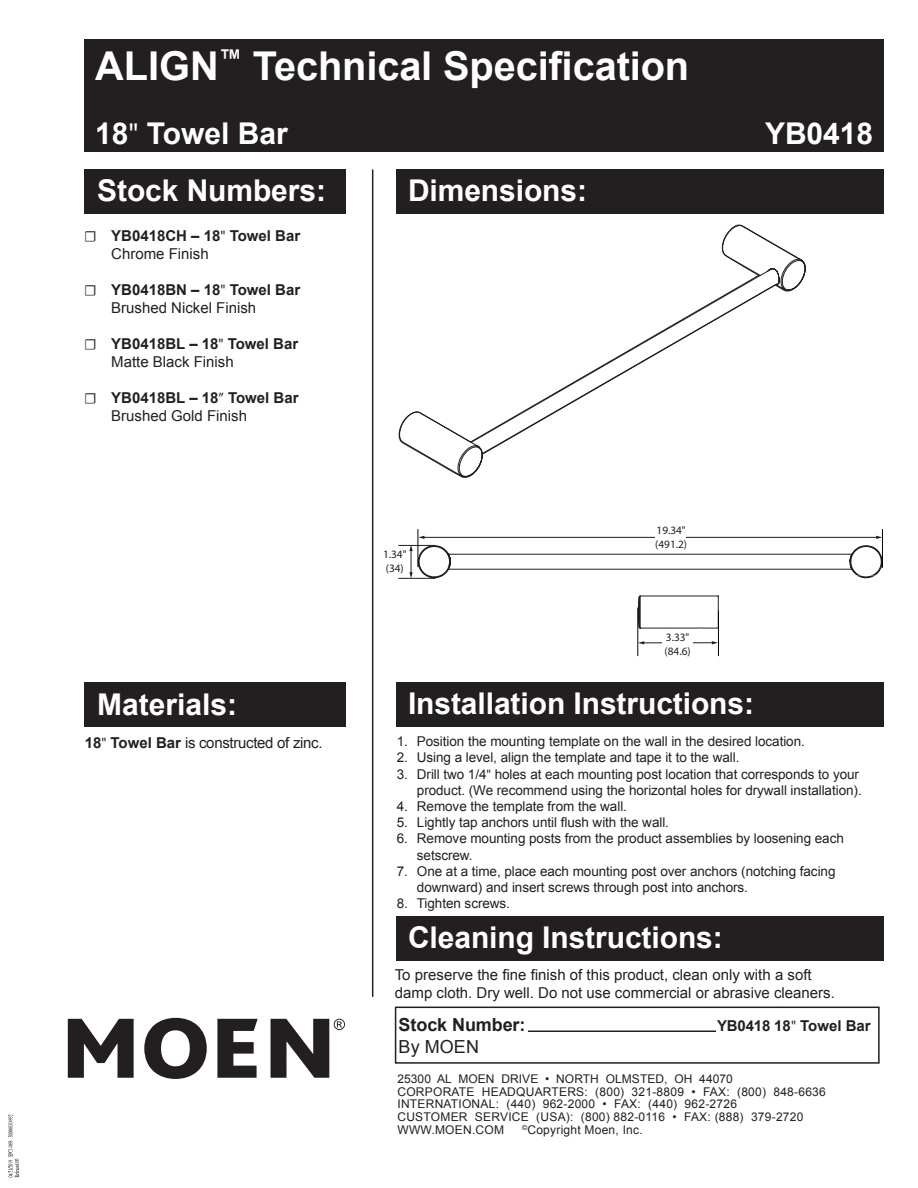
<style>
.page{position:relative;width:918px;height:1188px;background:#fff}
.page>*{position:absolute;margin:0;border:0;box-sizing:border-box;transform-origin:0 0}
.t1{font:700 39.75px "Arial";letter-spacing:-.005em;color:#fff}
.t2{font:700 30px "Arial";letter-spacing:-.005em;color:#fff}
.t3{font:700 18px "Arial";letter-spacing:-.005em;color:#231f20}
.t4{font:18px "Arial";letter-spacing:.005em;color:#231f20}
.t5{font:700 15px/18px "Arial";color:#231f20}
.t6{font:15px/18px "Arial";color:#231f20}
.t7{font:15px "Arial";letter-spacing:-.02em;color:#231f20}
.t8{font:13.5px/16.2px "Arial";letter-spacing:-.005em;color:#231f20}
.t9{font:12px/12.8px "Arial";letter-spacing:.02em;color:#231f20}
.t10{font:11.25px/13.5px "Myriad Pro";color:#211d1e}
.s1{font-family:"Myriad Pro";font-weight:400}
.s2{font-family:"Minion Pro";font-weight:400}
.s3{font-weight:400}
.s4{font-weight:700}
.s5{font-family:"Myriad Pro"}
</style>
<div class="page">
<div style="left:85px;top:169px;width:261px;height:45px;background:#231f20"></div>
<div style="left:85px;top:682px;width:261px;height:45px;background:#231f20"></div>
<div style="left:397px;top:169px;width:487px;height:45px;background:#231f20"></div>
<div style="left:397px;top:682px;width:487px;height:45px;background:#231f20"></div>
<div style="left:397px;top:916px;width:487px;height:45px;background:#231f20"></div>
<div style="left:85px;top:39px;width:799px;height:113px;background:#231f20"></div>
<hr style="left:372px;top:170px;width:1px;height:827px;background:#231f20">
<div style="left:395px;top:1007px;width:485px;height:57px;border:2px solid #231f20"></div>
<hr style="left:528px;top:1030px;width:188px;height:2px;background:#231f20">
<hr style="left:638px;top:608px;width:1px;height:48px;background:#040503">
<hr style="left:418px;top:529px;width:1px;height:38px;background:#040503">
<hr style="left:882px;top:529px;width:1px;height:39px;background:#040503">
<hr style="left:718px;top:610px;width:1px;height:46px;background:#040503">
<hr style="left:643px;top:642px;width:70px;height:1px;background:#211d1e">
<svg style="left:638px;top:641px;width:6px;height:3px"></svg>
<svg style="left:712px;top:641px;width:6px;height:3px"></svg>
<div style="left:662px;top:630px;width:30px;height:27px;background:#fff"></div>
<hr style="left:423px;top:537px;width:454px;height:1px;background:#211d1e">
<svg style="left:418px;top:536px;width:6px;height:3px"></svg>
<svg style="left:876px;top:536px;width:6px;height:3px"></svg>
<div style="left:656px;top:524px;width:30px;height:28px;background:#fff"></div>
<hr style="left:398px;top:545px;width:37px;height:1px;background:#211d1e">
<hr style="left:398px;top:578px;width:38px;height:1px;background:#211d1e">
<svg style="left:409px;top:545px;width:474px;height:84px"></svg>
<svg style="left:399px;top:225px;width:407px;height:252px"></svg>
<svg style="left:68px;top:1019px;width:66px;height:59px"></svg>
<svg style="left:144px;top:1018px;width:63px;height:61px"></svg>
<svg style="left:217px;top:1019px;width:41px;height:59px"></svg>
<svg style="left:271px;top:1019px;width:74px;height:59px"></svg>
<svg style="left:8px;top:1115px;width:11px;height:62px"></svg>
<h1 class="t1" style="left:95px;top:39px;width:596px">ALIGN<sup>™</sup> Technical Specification</h1>
<h2 class="t2" style="left:95px;top:113px;width:194px">18<span class="s1">"</span> Towel Bar</h2>
<h2 class="t2" style="left:765px;top:113px;width:109px">YB0418</h2>
<h2 class="t2" style="left:97px;top:171px;width:230px">Stock Numbers:</h2>
<h2 class="t2" style="left:408px;top:171px;width:181px">Dimensions:</h2>
<p class="t5" style="left:111px;top:227px;width:191px;text-indent:-27px"><span class="s2">☐</span> YB0418CH – 18<span class="s1">"</span> Towel Bar<br><span class="s3">Chrome Finish</span></p>
<p class="t5" style="left:111px;top:281px;width:191px;text-indent:-27px"><span class="s2">☐</span> YB0418BN – 18<span class="s1">"</span> Towel Bar<br><span class="s3">Brushed Nickel Finish</span></p>
<p class="t5" style="left:111px;top:335px;width:189px;text-indent:-27px"><span class="s2">☐</span> YB0418BL – 18<span class="s1">"</span> Towel Bar<br><span class="s3">Matte Black Finish</span></p>
<p class="t5" style="left:111px;top:389px;width:189px;text-indent:-27px"><span class="s2">☐</span> YB0418BL – 18<span class="s1">”</span> Towel Bar<br><span class="s3">Brushed Gold Finish</span></p>
<h2 class="t2" style="left:97px;top:684px;width:142px">Materials:</h2>
<p class="t7" style="left:85px;top:733px;width:239px"><span class="s4">18</span><span class="s5">"</span> <span class="s4">Towel Bar</span> is constructed of zinc.</p>
<p class="t10" style="left:383px;top:547px;width:25px">1.34" (34)</p>
<p class="t10" style="left:655px;top:524px;width:33px">19.34" (491.2)</p>
<p class="t10" style="left:665px;top:630px;width:28px">3.33" (84.6)</p>
<h2 class="t2" style="left:408px;top:684px;width:348px">Installation Instructions:</h2>
<p class="t8" style="left:397px;top:734px;width:410px">1. Position the mounting template on the wall in the desired location.</p>
<p class="t8" style="left:397px;top:750px;width:344px">2. Using a level, align the template and tape it to the wall.</p>
<p class="t8" style="left:397px;top:766px;width:467px;text-align:right">3. Drill two 1/4<span class="s5">"</span> holes at each mounting post location that corresponds to your product. (We recommend using the horizontal holes for drywall installation).</p>
<p class="t8" style="left:397px;top:798px;width:232px">4. Remove the template from the wall.</p>
<p class="t8" style="left:397px;top:815px;width:274px">5. Lightly tap anchors until flush with the wall.</p>
<p class="t8" style="left:417px;top:831px;width:428px;text-indent:-20px">6. Remove mounting posts from the product assemblies by loosening each setscrew.</p>
<p class="t8" style="left:417px;top:863px;width:420px;text-indent:-20px">7. One at a time, place each mounting post over anchors (notching facing downward) and insert screws through post into anchors.</p>
<p class="t8" style="left:397px;top:896px;width:115px">8. Tighten screws.</p>
<h2 class="t2" style="left:408px;top:918px;width:316px">Cleaning Instructions:</h2>
<p class="t6" style="left:395px;top:966px;width:442px">To preserve the fine finish of this product, clean only with a soft damp cloth. Dry well. Do not use commercial or abrasive cleaners.</p>
<h3 class="t3" style="left:399px;top:1013px;width:128px">Stock Number:</h3>
<p class="t5" style="left:717px;top:1018px;width:155px">YB0418 18<span class="s1">"</span> Towel Bar</p>
<h3 class="t4" style="left:399px;top:1035px;width:82px">By MOEN</h3>
<p class="t9" style="left:397px;top:1072px;width:430px">25300 AL MOEN DRIVE • NORTH OLMSTED, OH 44070<br>CORPORATE HEADQUARTERS: (800) 321-8809 • FAX: (800) 848-6636<br>INTERNATIONAL: (440) 962-2000 • FAX: (440) 962-2726<br>CUSTOMER SERVICE (USA): (800) 882-0116 • FAX: (888) 379-2720<br>WWW.MOEN.COM</p>
<p class="t9" style="left:522px;top:1123px;width:122px"><sup>©</sup>Copyright Moen, Inc.</p>
</div>
